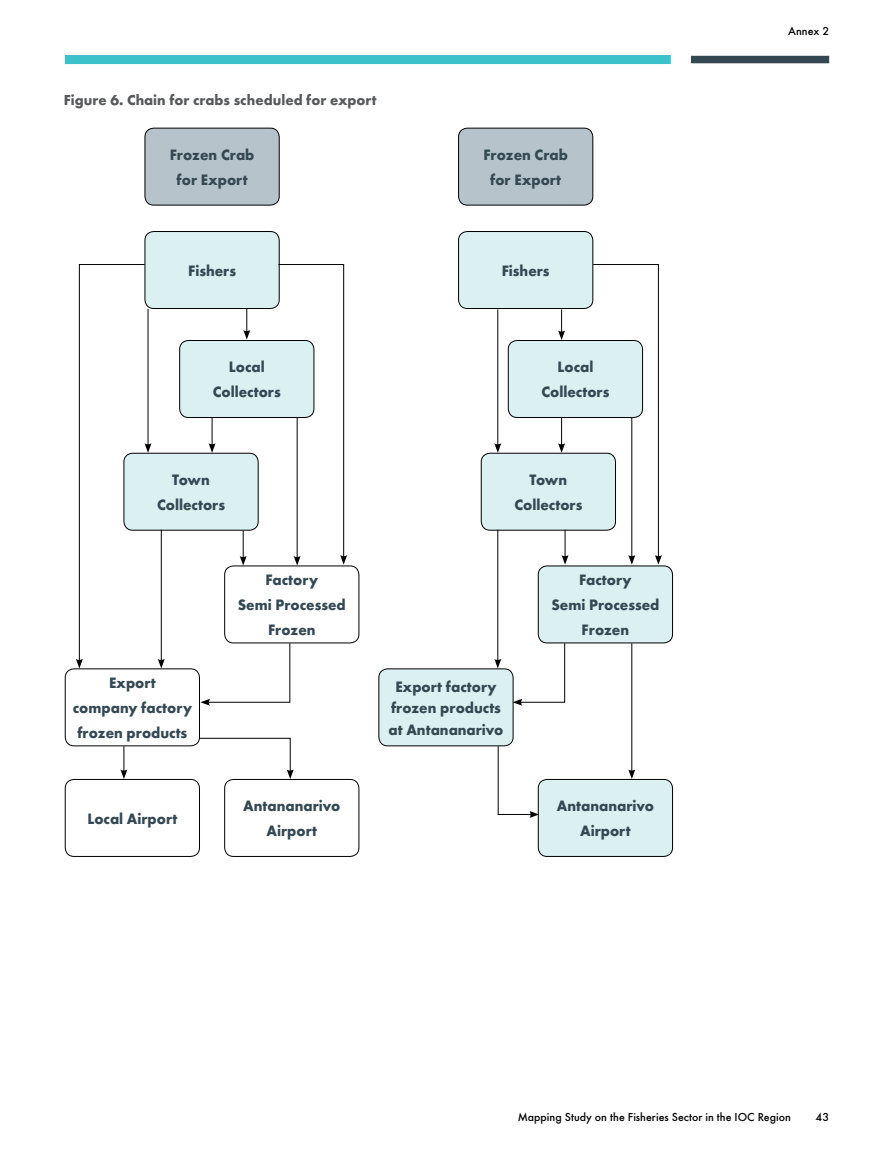
<style>
.page{position:relative;width:893px;height:1149px;background:#fff}
.page>*{position:absolute;margin:0;border:0;box-sizing:border-box;transform-origin:0 0}
.t1{font:700 15.6px/25px "Futura T";color:#344853;text-align:center;scale:.95 1}
.t2{font:700 15px "Futura T";color:#58595b}
.t3{font:500 12px "Futura T";color:#000}
</style>
<div class="page">
<div style="left:65px;top:55px;width:606px;height:9px;background:#3bc1ca"></div>
<div style="left:691px;top:56px;width:138px;height:7px;background:#344853"></div>
<div style="left:145px;top:128px;width:134px;height:77px;background:#b7c3cb;border-radius:9px"></div>
<div style="left:145px;top:128px;width:135px;height:77px;border:1px solid #000;border-radius:9px"></div>
<div style="left:459px;top:128px;width:134px;height:77px;background:#b7c3cb;border-radius:9px"></div>
<div style="left:458px;top:128px;width:135px;height:77px;border:1px solid #000;border-radius:9px"></div>
<div style="left:145px;top:231px;width:134px;height:77px;background:#daf0f1;border-radius:9px"></div>
<div style="left:145px;top:231px;width:135px;height:78px;border:1px solid #000;border-radius:9px"></div>
<div style="left:459px;top:231px;width:134px;height:77px;background:#daf0f1;border-radius:9px"></div>
<div style="left:458px;top:231px;width:135px;height:78px;border:1px solid #000;border-radius:9px"></div>
<div style="left:180px;top:340px;width:134px;height:77px;background:#daf0f1;border-radius:9px"></div>
<div style="left:179px;top:340px;width:135px;height:78px;border:1px solid #000;border-radius:9px"></div>
<div style="left:508px;top:340px;width:134px;height:77px;background:#daf0f1;border-radius:9px"></div>
<div style="left:508px;top:340px;width:135px;height:78px;border:1px solid #000;border-radius:9px"></div>
<div style="left:124px;top:453px;width:134px;height:77px;background:#daf0f1;border-radius:9px"></div>
<div style="left:124px;top:452px;width:135px;height:78px;border:1px solid #000;border-radius:9px"></div>
<div style="left:481px;top:453px;width:134px;height:77px;background:#daf0f1;border-radius:9px"></div>
<div style="left:481px;top:452px;width:135px;height:78px;border:1px solid #000;border-radius:9px"></div>
<div style="left:224px;top:565px;width:135px;height:78px;border:1px solid #000;border-radius:9px"></div>
<div style="left:538px;top:565px;width:134px;height:77px;background:#daf0f1;border-radius:9px"></div>
<div style="left:538px;top:565px;width:135px;height:78px;border:1px solid #000;border-radius:9px"></div>
<div style="left:65px;top:668px;width:135px;height:78px;border:1px solid #000;border-radius:9px"></div>
<div style="left:379px;top:668px;width:134px;height:77px;background:#daf0f1;border-radius:9px"></div>
<div style="left:378px;top:668px;width:135px;height:78px;border:1px solid #000;border-radius:9px"></div>
<div style="left:65px;top:778px;width:135px;height:78px;border:1px solid #000;border-radius:9px"></div>
<div style="left:224px;top:778px;width:135px;height:78px;border:1px solid #000;border-radius:9px"></div>
<div style="left:538px;top:779px;width:134px;height:77px;background:#daf0f1;border-radius:9px"></div>
<div style="left:538px;top:778px;width:135px;height:78px;border:1px solid #000;border-radius:9px"></div>
<svg style="left:209px;top:418px;width:7px;height:34px"></svg>
<svg style="left:243px;top:309px;width:7px;height:30px"></svg>
<svg style="left:558px;top:309px;width:7px;height:31px"></svg>
<svg style="left:558px;top:418px;width:7px;height:34px"></svg>
<hr style="left:497px;top:529px;width:1px;height:132px;background:#000">
<svg style="left:494px;top:658px;width:7px;height:10px"></svg>
<hr style="left:631px;top:643px;width:1px;height:128px;background:#000">
<svg style="left:628px;top:769px;width:7px;height:9px"></svg>
<svg style="left:562px;top:529px;width:6px;height:35px"></svg>
<hr style="left:497px;top:309px;width:1px;height:136px;background:#000">
<svg style="left:494px;top:443px;width:7px;height:9px"></svg>
<svg style="left:240px;top:530px;width:7px;height:35px"></svg>
<svg style="left:76px;top:264px;width:75px;height:404px"></svg>
<svg style="left:278px;top:264px;width:69px;height:301px"></svg>
<svg style="left:592px;top:264px;width:70px;height:300px"></svg>
<hr style="left:161px;top:529px;width:1px;height:132px;background:#000">
<svg style="left:158px;top:658px;width:7px;height:10px"></svg>
<svg style="left:200px;top:642px;width:91px;height:63px"></svg>
<svg style="left:513px;top:642px;width:52px;height:63px"></svg>
<svg style="left:120px;top:746px;width:7px;height:32px"></svg>
<svg style="left:199px;top:737px;width:95px;height:41px"></svg>
<svg style="left:497px;top:745px;width:42px;height:72px"></svg>
<p class="t2" style="left:64px;top:91px;width:314px">Figure 6. Chain for crabs scheduled for export</p>
<p class="t1" style="left:170px;top:142px;width:91px">Frozen Crab for Export</p>
<p class="t1" style="left:483px;top:142px;width:91px">Frozen Crab for Export</p>
<p class="t1" style="left:188px;top:258px;width:52px">Fishers</p>
<p class="t1" style="left:502px;top:258px;width:52px">Fishers</p>
<p class="t1" style="left:213px;top:354px;width:73px">Local<br>Collectors</p>
<p class="t1" style="left:541px;top:354px;width:73px">Local<br>Collectors</p>
<p class="t1" style="left:157px;top:467px;width:73px">Town<br>Collectors</p>
<p class="t1" style="left:514px;top:467px;width:73px">Town<br>Collectors</p>
<p class="t1" style="left:238px;top:567px;width:115px">Factory<br>Semi Processed<br>Frozen</p>
<p class="t1" style="left:551px;top:567px;width:115px">Factory<br>Semi Processed<br>Frozen</p>
<p class="t1" style="left:73px;top:670px;width:127px">Export<br>company factory frozen products</p>
<p class="t1" style="left:389px;top:675px;width:122px;line-height:21.5px">Export factory frozen products at Antananarivo</p>
<p class="t1" style="left:87px;top:805px;width:96px">Local Airport</p>
<p class="t1" style="left:243px;top:793px;width:104px">Antananarivo<br>Airport</p>
<p class="t1" style="left:557px;top:793px;width:104px">Antananarivo<br>Airport</p>
<p class="t3" style="left:788px;top:24px;width:42px">Annex 2</p>
<p class="t3" style="left:518px;top:1109px;width:275px">Mapping Study on the Fisheries Sector in the IOC Region</p>
<p class="t3" style="left:816px;top:1109px;width:15px">43</p>
</div>
